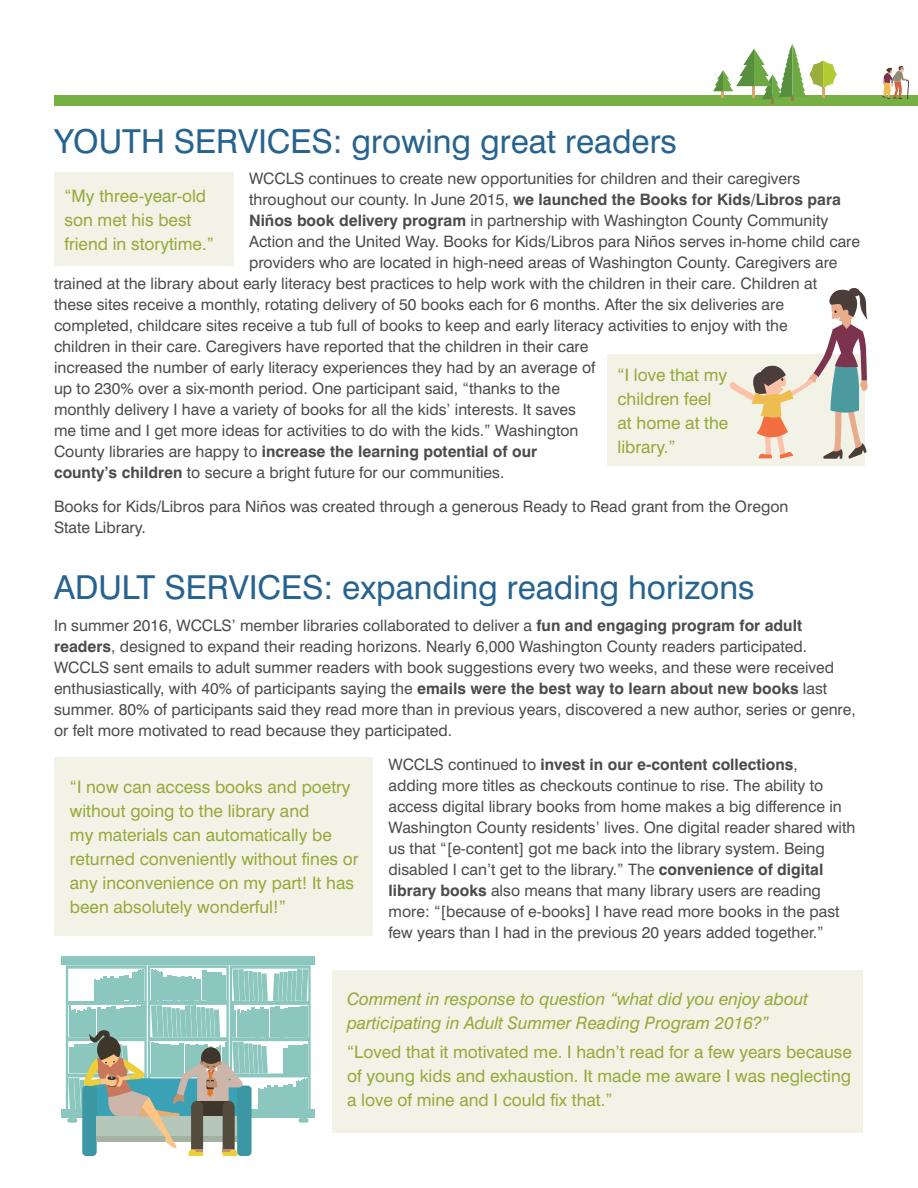
<style>
.page{position:relative;width:918px;height:1188px;background:#fff}
.page>*{position:absolute;margin:0;border:0;box-sizing:border-box;transform-origin:0 0}
.t1{font:33px "Swiss 721 BT";color:#27638f}
.t2{font:17.25px/24px "Swiss 721 BT";color:#96a93a}
.t3{font:italic 17.25px/24px "Swiss 721 BT";color:#96a93a}
.t4{font:15.75px/21px "Swiss 721 BT";color:#4b4c4d}
.t5{font:700 15.75px "Swiss 721 BT";color:#4b4c4d}
.s1{font-weight:400}
.s2{font-weight:700}
</style>
<div class="page">
<div style="left:54px;top:95px;width:864px;height:11px;background:#76b042"></div>
<svg style="left:713px;top:44px;width:124px;height:59px"></svg>
<svg style="left:882px;top:66px;width:27px;height:33px"></svg>
<div style="left:54px;top:172px;width:180px;height:94px;background:#f2f3e6"></div>
<div style="left:607px;top:354px;width:257px;height:112px;background:#f2f3e6"></div>
<svg style="left:730px;top:288px;width:138px;height:171px"></svg>
<div style="left:144px;top:957px;width:89px;height:8px;background:#8bc7be"></div>
<div style="left:225px;top:957px;width:90px;height:8px;background:#8bc7be"></div>
<div style="left:225px;top:1109px;width:90px;height:9px;background:#8bc7be"></div>
<div style="left:61px;top:957px;width:90px;height:8px;background:#8bc7be"></div>
<div style="left:61px;top:1109px;width:90px;height:9px;background:#8bc7be"></div>
<svg style="left:66px;top:965px;width:245px;height:191px"></svg>
<div style="left:333px;top:971px;width:530px;height:162px;background:#f2f3e6"></div>
<div style="left:54px;top:757px;width:318px;height:179px;background:#f2f3e6"></div>
<h1 class="t1" style="left:54px;top:121px;width:625px">YOUTH SERVICES: growing great readers</h1>
<p class="t4" style="left:249px;top:168px;width:553px">WCCLS continues to create new opportunities for children and their caregivers</p>
<p class="t5" style="left:249px;top:190px;width:593px"><span class="s1">throughout our county. In June 2015,</span> we launched the Books for Kids/Libros para</p>
<p class="t4" style="left:249px;top:210px;width:581px"><span class="s2">Niños book delivery program</span> in partnership with Washington County Community</p>
<p class="t4" style="left:249px;top:231px;width:613px">Action and the United Way. Books for Kids/Libros para Niños serves in-home child care</p>
<p class="t4" style="left:249px;top:252px;width:590px">providers who are located in high-need areas of Washington County. Caregivers are</p>
<p class="t4" style="left:54px;top:273px;width:765px">trained at the library about early literacy best practices to help work with the children in their care. Children at</p>
<p class="t4" style="left:54px;top:294px;width:732px">these sites receive a monthly, rotating delivery of 50 books each for 6 months. After the six deliveries are</p>
<p class="t4" style="left:54px;top:315px;width:735px">completed, childcare sites receive a tub full of books to keep and early literacy activities to enjoy with the</p>
<p class="t4" style="left:54px;top:336px;width:536px">children in their care. Caregivers have reported that the children in their care</p>
<p class="t4" style="left:54px;top:357px;width:543px">increased the number of early literacy experiences they had by an average of</p>
<p class="t4" style="left:54px;top:378px;width:508px">up to 230% over a six-month period. One participant said, “thanks to the</p>
<p class="t4" style="left:54px;top:399px;width:524px">monthly delivery I have a variety of books for all the kids’ interests. It saves</p>
<p class="t4" style="left:54px;top:420px;width:526px">me time and I get more ideas for activities to do with the kids.” Washington</p>
<p class="t5" style="left:54px;top:442px;width:485px"><span class="s1">County libraries are happy to</span> increase the learning potential of our</p>
<p class="t4" style="left:54px;top:462px;width:452px"><span class="s2">county’s children</span> to secure a bright future for our communities.</p>
<p class="t4" style="left:54px;top:496px;width:736px">Books for Kids/Libros para Niños was created through a generous Ready to Read grant from the Oregon<br>State Library.</p>
<h1 class="t1" style="left:54px;top:567px;width:702px">ADULT SERVICES: expanding reading horizons</h1>
<p class="t4" style="left:54px;top:614px;width:803px">In summer 2016, WCCLS’ member libraries collaborated to deliver a <span class="s2">fun and engaging program for adult readers</span>, designed to expand their reading horizons. Nearly 6,000 Washington County readers participated.<br>WCCLS sent emails to adult summer readers with book suggestions every two weeks, and these were received enthusiastically, with 40% of participants saying the <span class="s2">emails were the best way to learn about new books</span> last summer. 80% of participants said they read more than in previous years, discovered a new author, series or genre, or felt more motivated to read because they participated.</p>
<p class="t4" style="left:388px;top:753px;width:468px">WCCLS continued to <span class="s2">invest in our e-content collections</span>,<br>adding more titles as checkouts continue to rise. The ability to access digital library books from home makes a big difference in Washington County residents’ lives. One digital reader shared with us that “[e-content] got me back into the library system. Being disabled I can’t get to the library.” The <span class="s2">convenience of digital library books</span> also means that many library users are reading more: “[because of e-books] I have read more books in the past few years than I had in the previous 20 years added together.”</p>
<p class="t2" style="left:64px;top:184px;width:151px">“My three-year-old son met his best friend in storytime.”</p>
<p class="t2" style="left:618px;top:362px;width:112px">“I love that my children feel at home at the library.”</p>
<p class="t2" style="left:70px;top:775px;width:290px">“I now can access books and poetry without going to the library and<br>my materials can automatically be returned conveniently without fines or any inconvenience on my part! It has been absolutely wonderful!”</p>
<p class="t3" style="left:347px;top:986px;width:463px">Comment in response to question “what did you enjoy about participating in Adult Summer Reading Program 2016?”</p>
<p class="t2" style="left:347px;top:1040px;width:506px;text-align:justify">“Loved that it motivated me. I hadn’t read for a few years because of young kids and exhaustion. It made me aware I was neglecting a love of mine and I could fix that.”</p>
</div>
